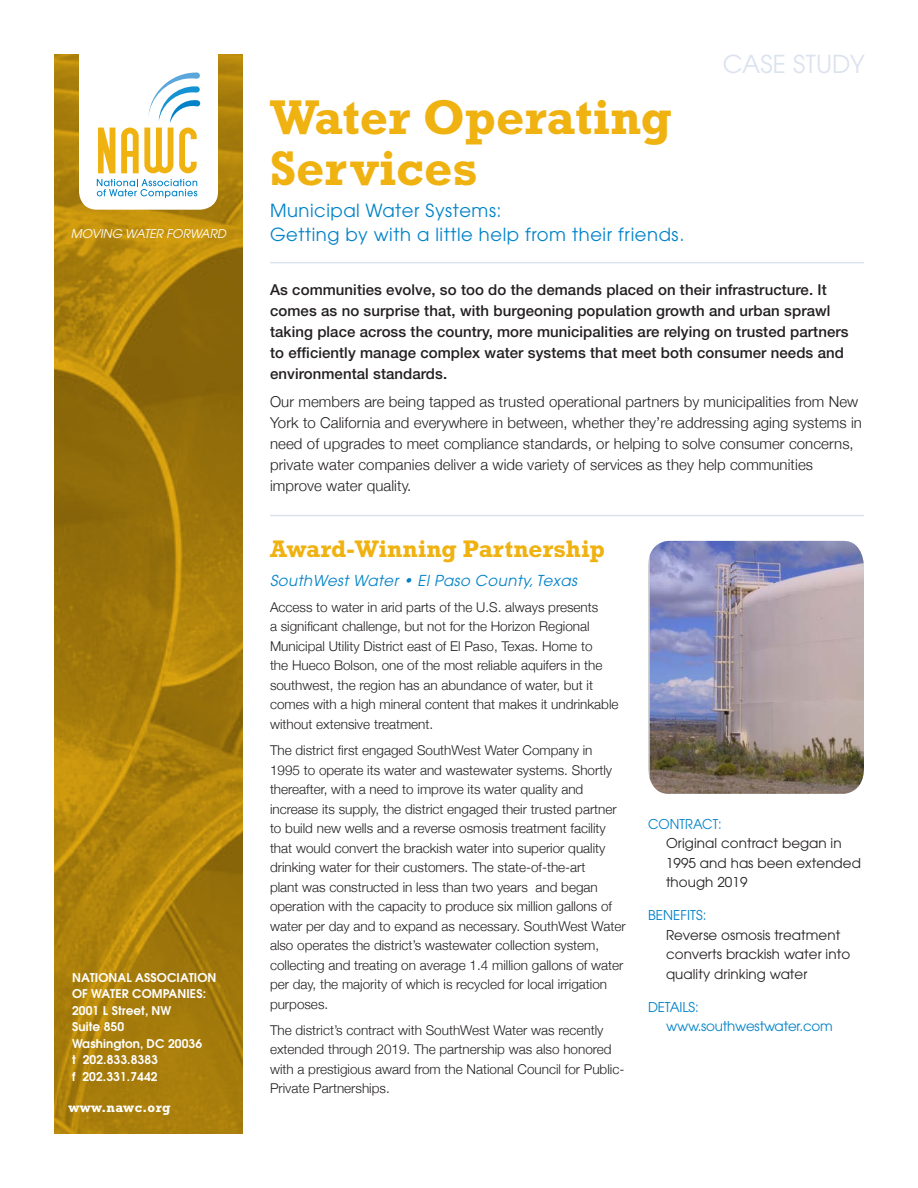
<style>
.page{position:relative;width:918px;height:1188px;background:#fff}
.page>*{position:absolute;margin:0;border:0;box-sizing:border-box;transform-origin:0 0}
.t1{font:700 49.5px/51px "Rockwell";color:#efb211}
.t2{font:24.6px "Avant Garde";letter-spacing:.005em;color:#dbe3ef}
.A_head{font:700 24.3px "Rockwell";color:#efb211}
.t3{font:18px/24px "Avant Garde";letter-spacing:.03em;color:#0082c8}
.t4{font:300 15px/21px "Helvetica Neue";letter-spacing:.005em;color:#231f20}
.t5{font:500 15px/21px "Helvetica Neue";letter-spacing:.005em;color:#231f20}
.body_copy{font:italic 15px "Avant Garde";letter-spacing:.03em;color:#0082c8}
.body_copy-2{font:300 13.5px/19.5px "Helvetica Neue";color:#231f20}
.t6{font:13.5px/19.5px "Avant Garde";letter-spacing:.005em;color:#231f20}
.t7{font:13.5px/19.5px "Avant Garde";letter-spacing:-.015em;color:#0082c8}
.t8{font:700 13.5px "Rockwell";letter-spacing:.03em;color:#fff}
.t9{font:600 12px/16.5px "Avant Garde";letter-spacing:.01em;color:#fff}
.t10{font:italic 12px "Avant Garde";color:#fff}
.s1{color:#0082c8}
</style>
<div class="page">
<img style="left:54px;top:54px;width:189px;height:1080px">
<img style="left:650px;top:541px;width:214px;height:253px">
<div style="left:79px;top:38px;width:139px;height:172px;background:#fff;border-radius:18px"></div>
<svg style="left:97px;top:179px;width:100px;height:19px"></svg>
<svg style="left:98px;top:73px;width:102px;height:100px"></svg>
<hr style="left:270px;top:262px;width:594px;height:1px;background:#dbe3ef">
<hr style="left:270px;top:515px;width:594px;height:1px;background:#dbe3ef">
<p class="t10" style="left:71px;top:227px;width:157px">MOVING WATER FORWARD</p>
<p class="t9" style="left:72px;top:969px;width:146px">NATIONAL ASSOCIATION<br>OF WATER COMPANIES:</p>
<p class="t9" style="left:72px;top:1002px;width:101px">2001 L Street, NW<br>Suite 850</p>
<p class="t9" style="left:72px;top:1035px;width:132px">Washington, DC 20036</p>
<p class="t9" style="left:72px;top:1051px;width:87px">t 202.833.8383</p>
<p class="t9" style="left:72px;top:1068px;width:87px">f 202.331.7442</p>
<p class="t8" style="left:69px;top:1099px;width:104px">www.nawc.org</p>
<p class="t1" style="left:270px;top:91px;width:403px">Water Operating<br>Services</p>
<p class="t3" style="left:270px;top:198px;width:416px">Municipal Water Systems:<br>Getting by with a little help from their friends.</p>
<p class="t2" style="left:723px;top:50px;width:143px">CASE STUDY</p>
<p class="t5" style="left:270px;top:279px;width:580px">As communities evolve, so too do the demands placed on their infrastructure. It comes as no surprise that, with burgeoning population growth and urban sprawl taking place across the country, more municipalities are relying on trusted partners to efficiently manage complex water systems that meet both consumer needs and environmental standards.</p>
<p class="t4" style="left:270px;top:390px;width:593px">Our members are being tapped as trusted operational partners by municipalities from New York to California and everywhere in between, whether they’re addressing aging systems in need of upgrades to meet compliance standards, or helping to solve consumer concerns, private water companies deliver a wide variety of services as they help communities improve water quality.</p>
<p class="A_head" style="left:270px;top:535px;width:336px">Award-Winning Partnership</p>
<p class="body_copy" style="left:270px;top:571px;width:309px">SouthWest Water • El Paso County, Texas</p>
<p class="body_copy-2" style="left:270px;top:597px;width:350px">Access to water in arid parts of the U.S. always presents<br>a significant challenge, but not for the Horizon Regional Municipal Utility District east of El Paso, Texas. Home to<br>the Hueco Bolson, one of the most reliable aquifers in the southwest, the region has an abundance of water, but it comes with a high mineral content that makes it undrinkable without extensive treatment.</p>
<p class="body_copy-2" style="left:270px;top:740px;width:357px">The district first engaged SouthWest Water Company in 1995 to operate its water and wastewater systems. Shortly thereafter, with a need to improve its water quality and increase its supply, the district engaged their trusted partner to build new wells and a reverse osmosis treatment facility that would convert the brackish water into superior quality drinking water for their customers. The state-of-the-art<br>plant was constructed in less than two years and began operation with the capacity to produce six million gallons of water per day and to expand as necessary. SouthWest Water also operates the district’s wastewater collection system, collecting and treating on average 1.4 million gallons of water per day, the majority of which is recycled for local irrigation purposes.</p>
<p class="body_copy-2" style="left:270px;top:1020px;width:356px">The district’s contract with SouthWest Water was recently extended through 2019. The partnership was also honored with a prestigious award from the National Council for Public-Private Partnerships.</p>
<p class="t6" style="left:666px;top:814px;width:197px;text-indent:-18px"><span class="s1">CONTRACT:<br></span>Original contract began in<br>1995 and has been extended though 2019</p>
<p class="t6" style="left:666px;top:906px;width:186px;text-indent:-18px"><span class="s1">BENEFITS:<br></span>Reverse osmosis treatment converts brackish water into quality drinking water</p>
<p class="t7" style="left:666px;top:997px;width:168px;text-indent:-18px">DETAILS: www.southwestwater.com</p>
</div>
